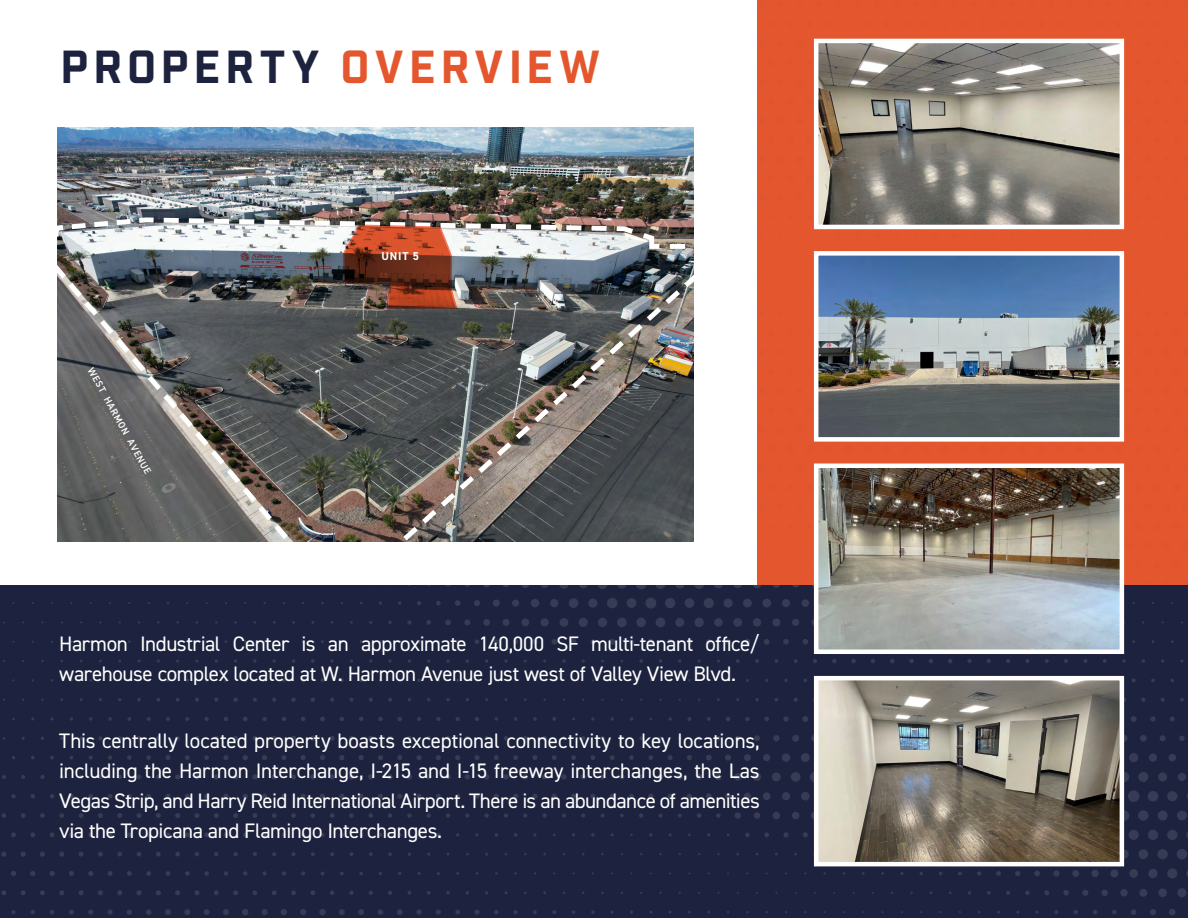
<style>
.page{position:relative;width:1188px;height:918px;background:#fff}
.page>*{position:absolute;margin:0;border:0;box-sizing:border-box;transform-origin:0 0}
.t1{font:45px "Industry Inc Base";letter-spacing:.11em;color:#1d223e}
.t2{font:21px/30px "DIN2014";letter-spacing:-.02em;color:#fff}
.t3{font:700 11.4px "DIN2014";color:#fff}
.t4{font:600 9.75px "DIN2014";color:#fff}
.s1{color:#e4572e}
</style>
<div class="page">
<div style="left:0;top:585px;width:1188px;height:333px;background:#1d223e"></div>
<div style="left:758px;top:0;width:430px;height:585px;background:#e4572e"></div>
<img style="left:57px;top:127px;width:636px;height:88px">
<img style="left:57px;top:215px;width:636px;height:327px">
<img style="left:154px;top:213px;width:458px;height:189px">
<img style="left:819px;top:44px;width:300px;height:180px">
<div style="left:814px;top:39px;width:310px;height:190px;border:4px solid #fff"></div>
<img style="left:819px;top:469px;width:300px;height:180px">
<div style="left:814px;top:464px;width:310px;height:190px;border:4px solid #fff"></div>
<img style="left:819px;top:256px;width:300px;height:181px">
<div style="left:814px;top:251px;width:310px;height:191px;border:4px solid #fff"></div>
<img style="left:819px;top:681px;width:300px;height:180px">
<div style="left:814px;top:676px;width:310px;height:190px;border:4px solid #fff"></div>
<h1 class="t1" style="left:60px;top:40px;width:541px">PROPERTY <span class="s1">OVERVIEW</span></h1>
<p class="t4" style="left:96px;top:365px;width:121px;rotate:61deg">WEST HARMON AVENUE</p>
<p class="t3" style="left:382px;top:249px;width:39px">UNIT 5</p>
<p class="t2" style="left:59px;top:628px;width:702px">Harmon Industrial Center is an approximate 140,000 SF multi-tenant office/ warehouse complex located at W. Harmon Avenue just west of Valley View Blvd.</p>
<p class="t2" style="left:59px;top:726px;width:702px;text-align:justify">This centrally located property boasts exceptional connectivity to key locations, including the Harmon Interchange, I-215 and I-15 freeway interchanges, the Las Vegas Strip, and Harry Reid International Airport. There is an abundance of amenities via the Tropicana and Flamingo Interchanges.</p>
</div>
